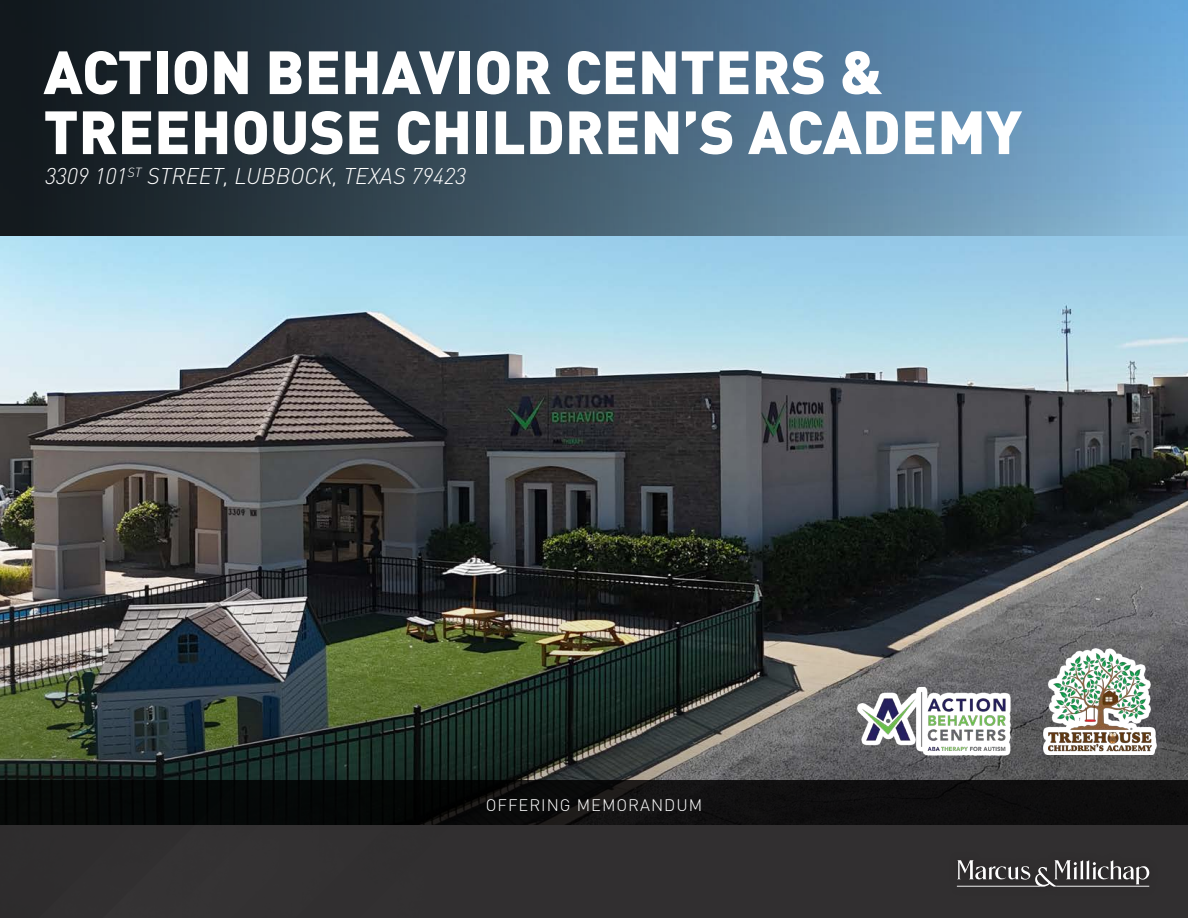
<style>
.page{position:relative;width:1188px;height:918px;background:#fff}
.page>*{position:absolute;margin:0;border:0;box-sizing:border-box;transform-origin:0 0}
.t1{font:900 60px "DIN";color:#fff}
.t2{font:italic 300 22.5px "DIN Pro";letter-spacing:.01em;color:#fff}
.t3{font:300 16.5px "DIN Pro";letter-spacing:.06em;color:#fff}
</style>
<div class="page">
<img style="left:0;top:235px;width:1188px;height:337px">
<div style="left:0;top:780px;width:1188px;height:138px;background:#312f30"></div>
<svg style="left:957px;top:860px;width:193px;height:27px"></svg>
<img style="left:0;top:572px;width:1188px;height:253px">
<svg style="left:0;top:0;width:1188px;height:235px;background:#425f74"></svg>
<svg style="left:857px;top:687px;width:154px;height:69px"></svg>
<img style="left:861px;top:691px;width:146px;height:62px">
<svg style="left:1043px;top:649px;width:114px;height:106px"></svg>
<img style="left:1048px;top:653px;width:104px;height:100px">
<p class="t1" style="left:44px;top:32px;width:840px">ACTION BEHAVIOR CENTERS &amp;</p>
<p class="t1" style="left:44px;top:92px;width:980px">TREEHOUSE CHILDREN’S ACADEMY</p>
<p class="t2" style="left:45px;top:162px;width:423px">3309 101<sup>ST</sup> STREET, LUBBOCK, TEXAS 79423</p>
<p class="t3" style="left:486px;top:794px;width:218px">OFFERING MEMORANDUM</p>
</div>
